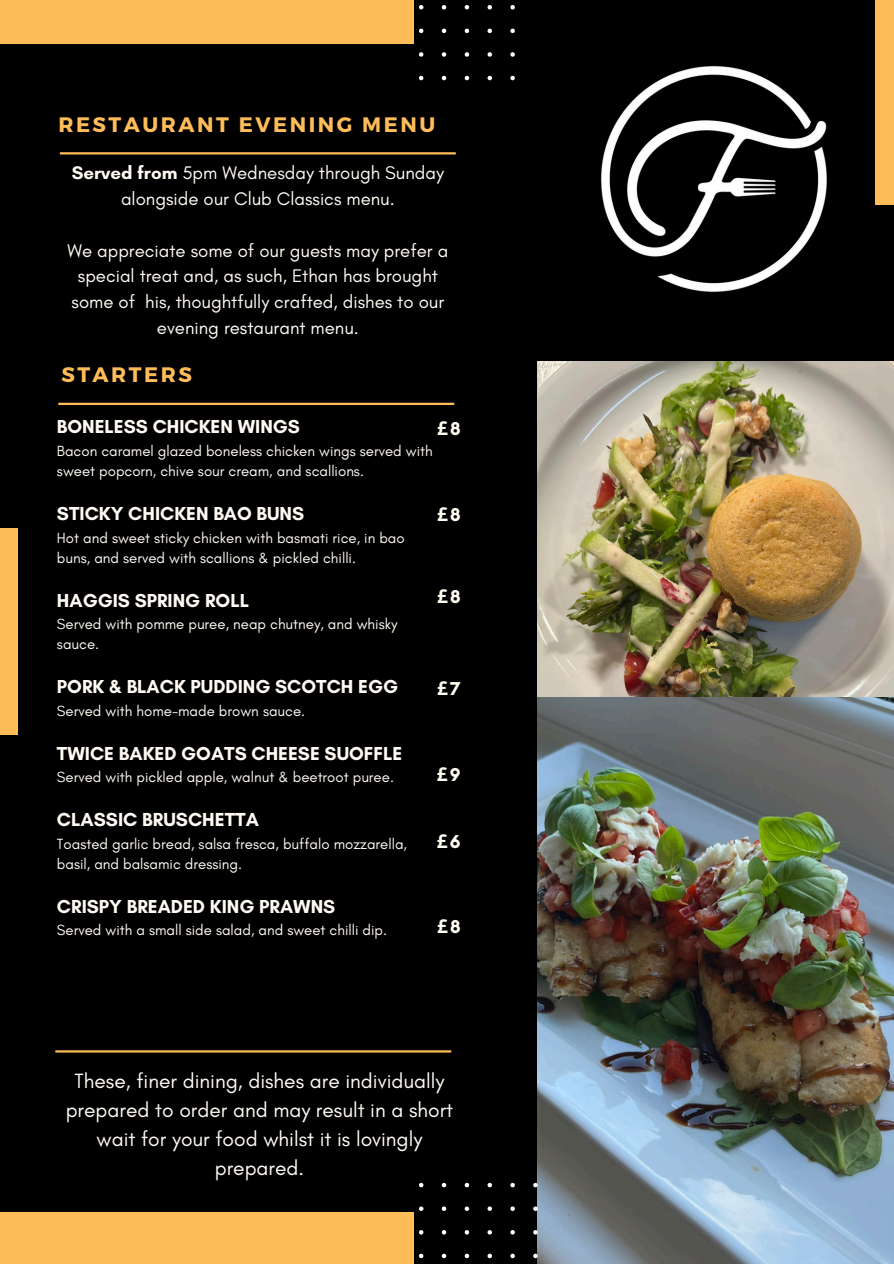
<style>
.page{position:relative;width:894px;height:1264px;background:#fff}
.page>*{position:absolute;margin:0;border:0;box-sizing:border-box;transform-origin:0 0}
.t1{font:21px/29.2px "Glacial Indifference";color:#fffbf4;text-align:center}
.t2{font:700 20.85px "Montserrat";letter-spacing:.12em;color:#ffbd59}
.t3{font:700 19.2px "Glacial Indifference";color:#fffbf4}
.t4{font:700 19.05px "Noto Sans";color:#fffdf1}
.t5{font:18.6px/25.8px "Glacial Indifference";color:#fffbf4;text-align:center}
.t6{font:15px/20.2px "Glacial Indifference";color:#fffbf4}
.s1{font-weight:700}
.s2{font-family:"Glacial Indifference"}
</style>
<div class="page">
<div style="left:0;top:0;width:893px;height:1263px;background:#000"></div>
<img style="left:537px;top:697px;width:356px;height:566px">
<div style="left:0;top:0;width:413px;height:44px;background:#ffbd59"></div>
<div style="left:0;top:1212px;width:413px;height:51px;background:#ffbd59"></div>
<svg style="left:419px;top:1182px;width:118px;height:77px"></svg>
<div style="left:0;top:528px;width:18px;height:207px;background:#ffbd59"></div>
<hr style="left:60px;top:152px;width:395px;height:2px;background:#ffbd59">
<hr style="left:58px;top:403px;width:396px;height:2px;background:#ffbd59">
<hr style="left:55px;top:1050px;width:396px;height:2px;background:#ffbd59">
<img style="left:537px;top:361px;width:356px;height:336px">
<svg style="left:419px;top:5px;width:96px;height:75px"></svg>
<img style="left:601px;top:65px;width:226px;height:227px">
<div style="left:875px;top:0;width:18px;height:205px;background:#ffbd59"></div>
<p class="t2" style="left:58px;top:111px;width:378px">RESTAURANT EVENING MENU</p>
<p class="t5" style="left:72px;top:159px;width:373px"><span class="s1">Served from</span> 5pm Wednesday through Sunday alongside our Club Classics menu.</p>
<h1 class="t5" style="left:67px;top:237px;width:382px">We appreciate some of our guests may prefer a special treat and, as such, Ethan has brought some of his, thoughtfully crafted, dishes to our evening restaurant menu.</h1>
<p class="t2" style="left:61px;top:361px;width:132px">STARTERS</p>
<h4 class="t3" style="left:57px;top:415px;width:244px">BONELESS CHICKEN WINGS</h4>
<h4 class="t6" style="left:57px;top:440px;width:377px">Bacon caramel glazed boneless chicken wings served with sweet popcorn, chive sour cream, and scallions.</h4>
<p class="t3" style="left:57px;top:502px;width:249px">STICKY CHICKEN BAO BUNS</p>
<h1 class="t6" style="left:57px;top:527px;width:349px">Hot and sweet sticky chicken with basmati rice, in bao buns, and served with scallions &amp; pickled chilli.</h1>
<p class="t3" style="left:57px;top:588px;width:193px">HAGGIS SPRING ROLL</p>
<p class="t6" style="left:57px;top:614px;width:342px">Served with pomme puree, neap chutney, and whisky sauce.</p>
<p class="t3" style="left:57px;top:675px;width:342px">PORK &amp; BLACK PUDDING SCOTCH EGG</p>
<p class="t6" style="left:57px;top:700px;width:250px">Served with home-made brown sauce.</p>
<p class="t3" style="left:57px;top:741px;width:347px">TWICE BAKED GOATS CHEESE SUOFFLE</p>
<p class="t6" style="left:57px;top:767px;width:338px">Served with pickled apple, walnut &amp; beetroot puree.</p>
<p class="t3" style="left:57px;top:808px;width:203px">CLASSIC BRUSCHETTA</p>
<p class="t6" style="left:57px;top:833px;width:351px">Toasted garlic bread, salsa fresca, buffalo mozzarella, basil, and balsamic dressing.</p>
<p class="t3" style="left:57px;top:894px;width:280px">CRISPY BREADED KING PRAWNS</p>
<p class="t6" style="left:57px;top:920px;width:331px">Served with a small side salad, and sweet chilli dip.</p>
<p class="t4" style="left:437px;top:414px;width:25px">£<span class="s2">8</span></p>
<p class="t4" style="left:437px;top:500px;width:25px">£<span class="s2">8</span></p>
<p class="t4" style="left:437px;top:583px;width:25px">£<span class="s2">8</span></p>
<p class="t4" style="left:437px;top:674px;width:25px">£<span class="s2">7</span></p>
<p class="t4" style="left:436px;top:760px;width:25px">£<span class="s2">9</span></p>
<h2 class="t4" style="left:436px;top:827px;width:25px">£<span class="s2">6</span></h2>
<h2 class="t4" style="left:437px;top:912px;width:25px">£<span class="s2">8</span></h2>
<h2 class="t1" style="left:66px;top:1065px;width:389px">These, finer dining, dishes are individually prepared to order and may result in a short wait for your food whilst it is lovingly prepared.</h2>
</div>
